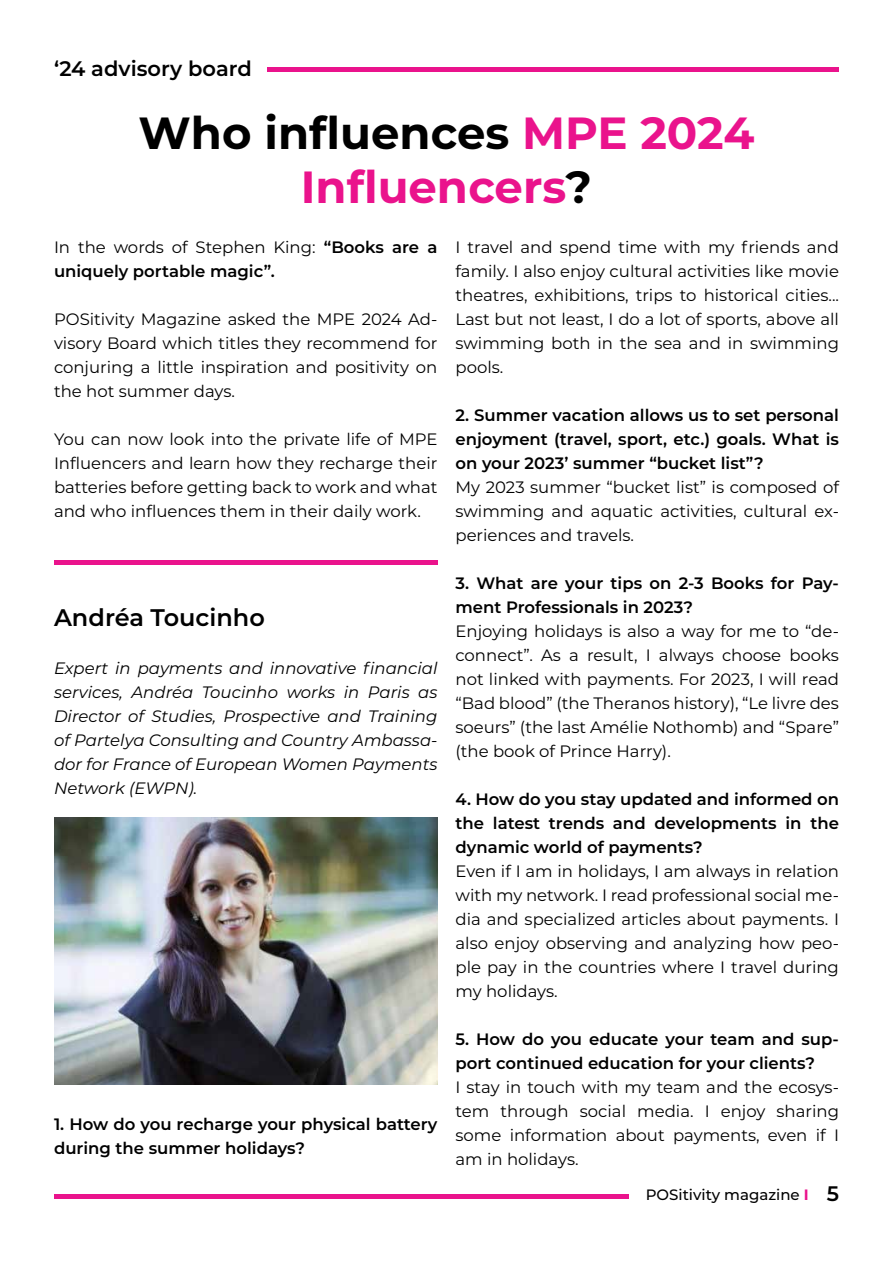
<style>
.page{position:relative;width:893px;height:1263px;background:#fff}
.page>*{position:absolute;margin:0;border:0;box-sizing:border-box;transform-origin:0 0}
.t1{font:700 45px/54px "Montserrat";color:#ea138c;text-align:center}
.t2{font:600 24px "Montserrat";color:#000}
.t3{font:600 21px "Montserrat";color:#000}
.t4{font:16.5px/24px "Montserrat";color:#000;text-align:justify}
.t5{font:600 16.5px/24px "Montserrat";color:#000}
.t6{font:italic 16.5px/24px "Montserrat";color:#000;text-align:justify}
.t7{font:500 15px "Montserrat";color:#000}
.s1{color:#000}
.s2{font-weight:400}
.s3{font-weight:700;color:#ea138c}
.s4{font-weight:600;font-size:21px}
</style>
<div class="page">
<div style="left:268px;top:67px;width:571px;height:5px;background:#ea138c"></div>
<hr style="left:54px;top:1194px;width:574px;height:4px;background:#ea138c">
<hr style="left:54px;top:561px;width:383px;height:4px;background:#ea138c">
<img style="left:54px;top:817px;width:383px;height:267px">
<p class="t3" style="left:54px;top:53px;width:199px">‘24 advisory board</p>
<h1 class="t1" style="left:139px;top:103px;width:617px"><span class="s1">Who influences</span> MPE 2024<br>Influencers<span class="s1">?</span></h1>
<p class="t5" style="left:54px;top:234px;width:385px"><span class="s2">In the words of Stephen King:</span> “Books are a uniquely portable magic”.</p>
<p class="t4" style="left:54px;top:306px;width:385px">POSitivity Magazine asked the MPE 2024 Ad&shy;visory Board which titles they recommend for conjuring a little inspiration and positivity on the hot summer days.</p>
<p class="t4" style="left:54px;top:426px;width:385px">You can now look into the private life of MPE Influencers and learn how they recharge their batteries before getting back to work and what and who influences them in their daily work.</p>
<p class="t4" style="left:455px;top:234px;width:385px">I travel and spend time with my friends and family. I also enjoy cultural activities like movie theatres, exhibitions, trips to historical cities...<br>Last but not least, I do a lot of sports, above all swimming both in the sea and in swimming pools.</p>
<p class="t5" style="left:455px;top:402px;width:385px;text-align:justify">2. Summer vacation allows us to set personal enjoyment (travel, sport, etc.) goals. What is on your 2023’ summer “bucket list”?</p>
<p class="t4" style="left:455px;top:474px;width:385px">My 2023 summer “bucket list” is composed of swimming and aquatic activities, cultural ex&shy;periences and travels.</p>
<p class="t5" style="left:455px;top:570px;width:385px">3. What are your tips on 2-3 Books for Pay&shy;ment Professionals in 2023?</p>
<p class="t4" style="left:455px;top:618px;width:385px">Enjoying holidays is also a way for me to “de&shy;connect”. As a result, I always choose books not linked with payments. For 2023, I will read “Bad blood” (the Theranos history), “Le livre des soeurs” (the last Amélie Nothomb) and “Spare” (the book of Prince Harry).</p>
<p class="t5" style="left:455px;top:786px;width:385px;text-align:justify">4. How do you stay updated and informed on the latest trends and developments in the dynamic world of payments?</p>
<p class="t4" style="left:455px;top:858px;width:385px">Even if I am in holidays, I am always in relation with my network. I read professional social me&shy;dia and specialized articles about payments. I also enjoy observing and analyzing how peo&shy;ple pay in the countries where I travel during my holidays.</p>
<p class="t5" style="left:455px;top:1026px;width:385px">5. How do you educate your team and sup&shy;port continued education for your clients?</p>
<p class="t4" style="left:455px;top:1074px;width:385px">I stay in touch with my team and the ecosys&shy;tem through social media. I enjoy sharing some information about payments, even if I am in holidays.</p>
<h2 class="t2" style="left:54px;top:600px;width:212px">Andréa Toucinho</h2>
<p class="t6" style="left:54px;top:656px;width:385px">Expert in payments and innovative financial services, Andréa Toucinho works in Paris as Director of Studies, Prospective and Training of Partelya Consulting and Country Ambassa&shy;dor for France of European Women Payments Network (EWPN).</p>
<p class="t5" style="left:54px;top:1111px;width:385px">1. How do you recharge your physical battery during the summer holidays?</p>
<p class="t7" style="left:646px;top:1184px;width:195px">POSitivity magazine <span class="s3">I</span> <span class="s4">5</span></p>
</div>
